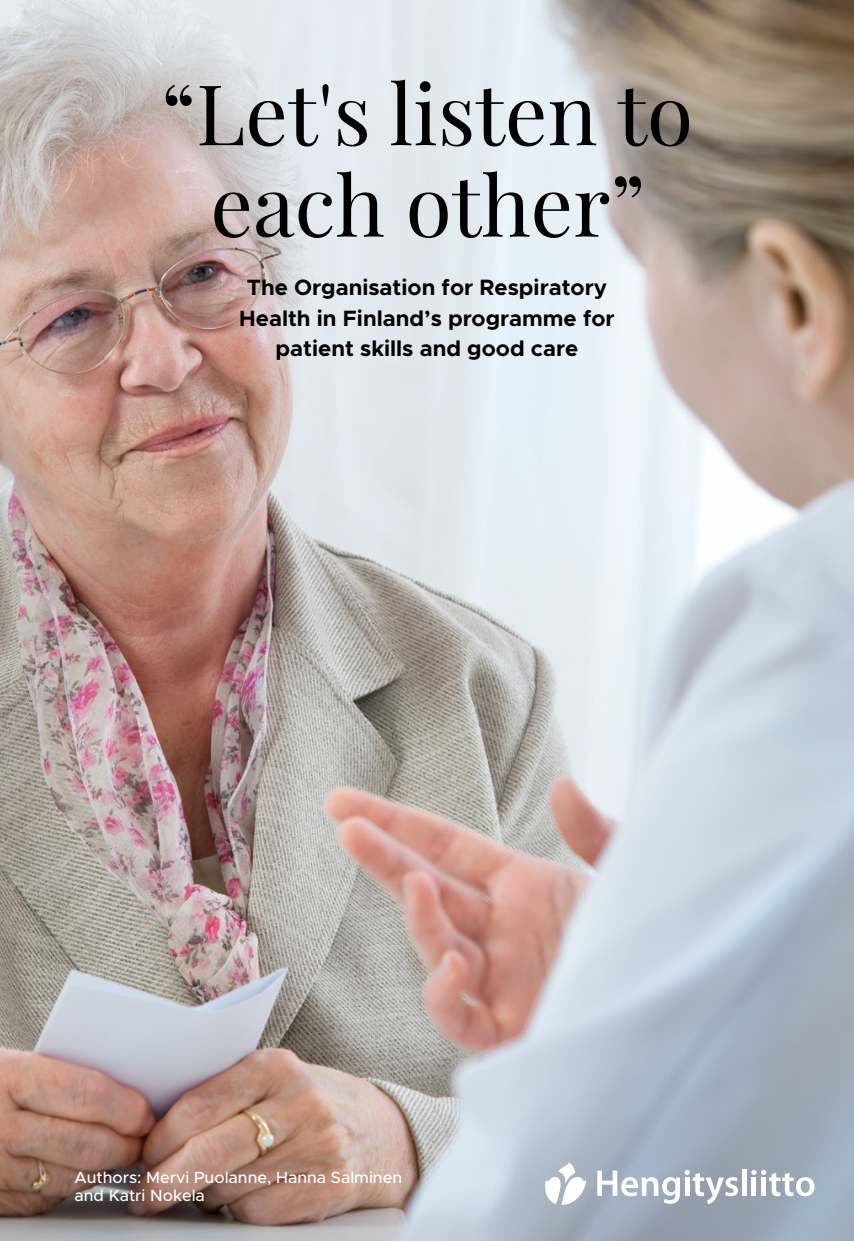
<style>
.page{position:relative;width:854px;height:1241px;background:#fff}
.page>*{position:absolute;margin:0;border:0;box-sizing:border-box;transform-origin:0 0}
.t1{font:83.83px/91.4px "Playfair Display";color:#000;text-align:center}
.t2{font:700 22.22px/30.4px "Metropolis";color:#000;text-align:center}
.t3{font:500 16.28px/18.6px "Metropolis";color:#fff}
</style>
<div class="page">
<img style="left:0;top:0;width:853px;height:1240px">
<svg style="left:597px;top:1169px;width:140px;height:34px"></svg>
<div style="left:741px;top:1168px;width:5px;height:27px;background:#fff"></div>
<svg style="left:751px;top:1169px;width:63px;height:26px"></svg>
<svg style="left:545px;top:1161px;width:41px;height:43px"></svg>
<h1 class="t1" style="left:161px;top:61px;width:533px">“Let's listen to each other”</h1>
<h4 class="t2" style="left:239px;top:272px;width:377px">The Organisation for Respiratory<br>Health in Finland’s programme for patient skills and good care</h4>
<p class="t3" style="left:74px;top:1167px;width:329px">Authors: Mervi Puolanne, Hanna Salminen and Katri Nokela</p>
</div>
